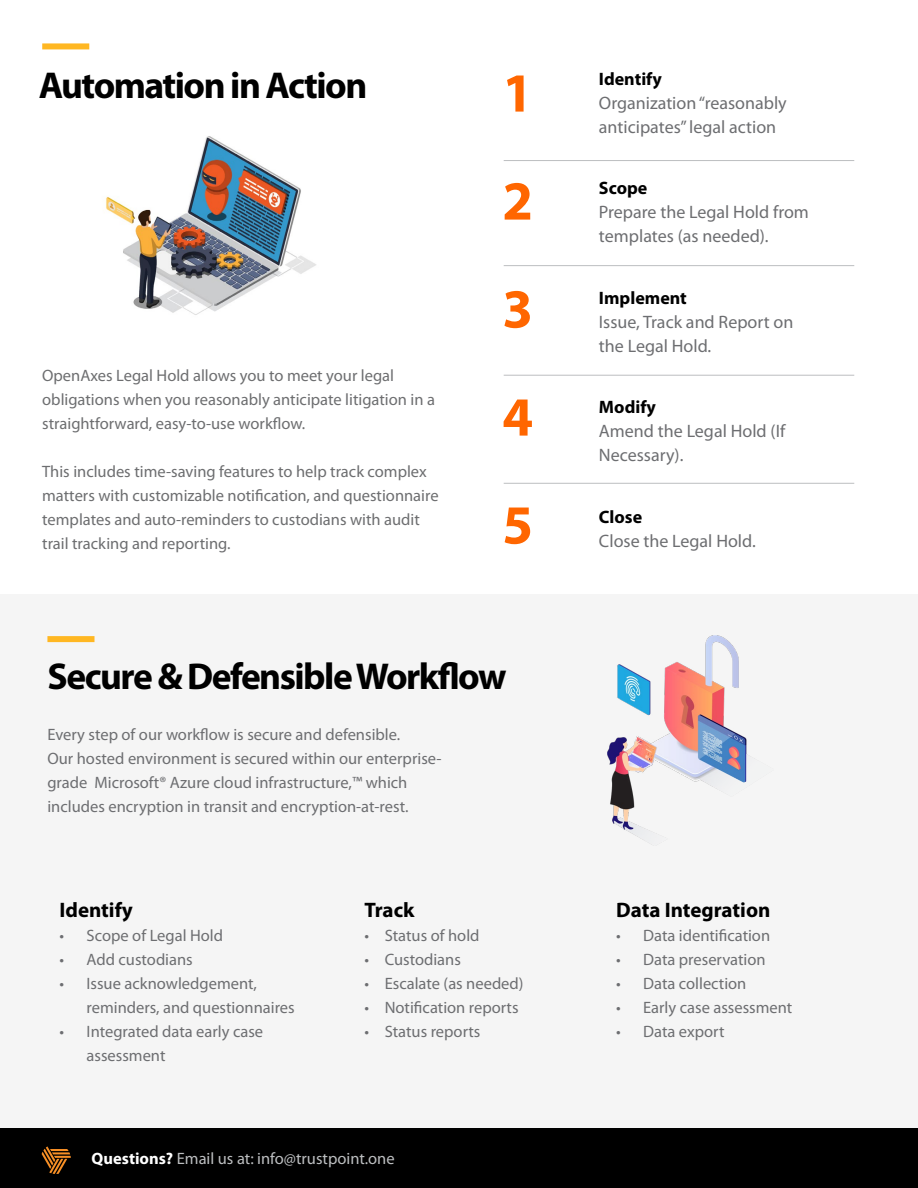
<style>
.page{position:relative;width:918px;height:1188px;background:#fff}
.page>*{position:absolute;margin:0;border:0;box-sizing:border-box;transform-origin:0 0}
.t1{font:700 55.5px/108px "Myriad Pro";color:#f60;text-align:justify}
.t2{font:700 37.5px "Myriad Pro";letter-spacing:-.04em;color:#000}
.t3{font:700 21px "Myriad Pro";color:#000}
.t4{font:18px/24px "Myriad Pro";color:#6d6e71}
.t5{font:700 18px "Myriad Pro";color:#000}
.t6{font:16.5px/24px "Myriad Pro";color:#6d6e71}
.t7{font:16.5px/24px "Myriad Pro";color:#6d6e70}
.t8{font:16.5px "Myriad Pro";color:#bcbec0}
.s1{font-weight:700;color:#fff}
</style>
<div class="page">
<div style="left:0;top:594px;width:918px;height:550px;background:#f5f5f5"></div>
<div style="left:42px;top:43px;width:47px;height:6px;background:#ffb722"></div>
<hr style="left:504px;top:160px;width:350px;height:1px;background:#bcbec0">
<hr style="left:504px;top:265px;width:350px;height:1px;background:#bcbec0">
<hr style="left:504px;top:375px;width:350px;height:1px;background:#bcbec0">
<hr style="left:504px;top:483px;width:350px;height:1px;background:#bcbec0">
<div style="left:0;top:1128px;width:918px;height:60px;background:#000"></div>
<img style="left:106px;top:136px;width:210px;height:179px">
<img style="left:608px;top:635px;width:147px;height:210px">
<div style="left:47px;top:636px;width:48px;height:6px;background:#ffb722"></div>
<svg style="left:42px;top:1146px;width:29px;height:28px"></svg>
<h2 class="t2" style="left:39px;top:61px;width:330px">Automation in Action</h2>
<p class="t5" style="left:599px;top:67px;width:64px">Identify</p>
<p class="t4" style="left:599px;top:91px;width:189px">Organization “reasonably anticipates” legal action</p>
<h1 class="t1" style="left:502px;top:37px;width:32px">1<br>2<br>3<br>4<br>5</h1>
<p class="t5" style="left:599px;top:177px;width:50px">Scope</p>
<p class="t4" style="left:599px;top:200px;width:212px">Prepare the Legal Hold from templates (as needed).</p>
<p class="t5" style="left:599px;top:286px;width:89px">Implement</p>
<p class="t4" style="left:599px;top:310px;width:196px">Issue, Track and Report on the Legal Hold.</p>
<p class="t7" style="left:42px;top:363px;width:394px">OpenAxes Legal Hold allows you to meet your legal obligations when you reasonably anticipate litigation in a straightforward, easy-to-use workflow.</p>
<p class="t7" style="left:42px;top:459px;width:398px">This includes time-saving features to help track complex matters with customizable notification, and questionnaire templates and auto-reminders to custodians with audit trail tracking and reporting.</p>
<p class="t5" style="left:599px;top:396px;width:58px">Modify</p>
<p class="t4" style="left:599px;top:419px;width:188px">Amend the Legal Hold (If<br>Necessary).</p>
<p class="t5" style="left:599px;top:505px;width:45px">Close</p>
<p class="t4" style="left:599px;top:529px;width:158px">Close the Legal Hold.</p>
<h2 class="t2" style="left:48px;top:652px;width:460px">Secure &amp; Defensible Workflow</h2>
<p class="t6" style="left:47px;top:722px;width:396px">Every step of our workflow is secure and defensible.<br>Our hosted environment is secured within our enterprise&shy;grade Microsoft® Azure cloud infrastructure,™ which includes encryption in transit and encryption-at-rest.</p>
<p class="t3" style="left:60px;top:896px;width:75px">Identify</p>
<p class="t6" style="left:60px;top:923px;width:165px">• Scope of Legal Hold</p>
<p class="t6" style="left:60px;top:947px;width:135px">• Add custodians</p>
<p class="t6" style="left:87px;top:971px;width:210px;text-indent:-27px">• Issue acknowledgement, reminders, and questionnaires</p>
<p class="t6" style="left:87px;top:1019px;width:178px;text-indent:-27px">• Integrated data early case assessment</p>
<p class="t3" style="left:364px;top:896px;width:52px">Track</p>
<p class="t6" style="left:364px;top:923px;width:117px">• Status of hold</p>
<p class="t6" style="left:364px;top:947px;width:98px">• Custodians</p>
<p class="t6" style="left:364px;top:971px;width:161px">• Escalate (as needed)</p>
<p class="t6" style="left:364px;top:995px;width:156px">• Notification reports</p>
<p class="t6" style="left:364px;top:1019px;width:117px">• Status reports</p>
<p class="t8" style="left:92px;top:1149px;width:305px"><span class="s1">Questions?</span> Email us at: info@trustpoint.one</p>
<p class="t3" style="left:616px;top:896px;width:156px">Data Integration</p>
<p class="t6" style="left:616px;top:923px;width:156px">• Data identification</p>
<p class="t6" style="left:616px;top:947px;width:151px">• Data preservation</p>
<p class="t6" style="left:616px;top:971px;width:132px">• Data collection</p>
<p class="t6" style="left:616px;top:995px;width:178px">• Early case assessment</p>
<p class="t6" style="left:616px;top:1019px;width:110px">• Data export</p>
</div>
